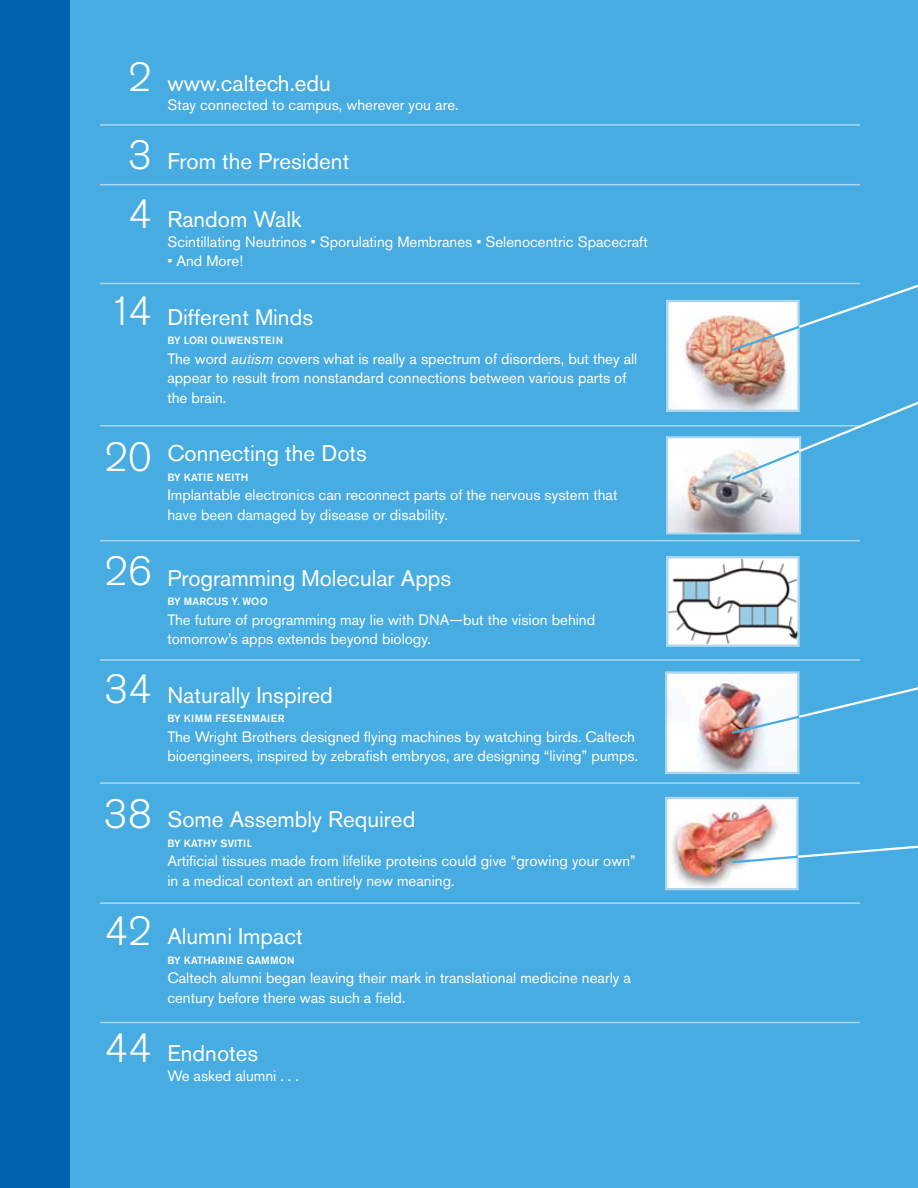
<style>
.page{position:relative;width:918px;height:1188px;background:#46ace1}
.page>*{position:absolute;margin:0;border:0;box-sizing:border-box;transform-origin:0 0}
.t1{font:300 40.5px/78px "Akzidenz Grotesk Pro";color:#fff}
.t2{font:22.5px "Akzidenz Grotesk Pro";color:#fff}
.t3{font:15px/19.5px "Akzidenz Grotesk Pro";color:#fff}
.t4{font:500 10.5px "Akzidenz Grotesk Pro";letter-spacing:.01em;color:#fff}
.t5{font:500 10.5px "Akzidenz Grotesk Pro";letter-spacing:.03em;color:#fff}
.t6{font:500 10.5px "Akzidenz Grotesk Pro";letter-spacing:.05em;color:#fff}
.s1{font-style:italic}
</style>
<div class="page">
<img style="left:669px;top:439px;width:129px;height:92px">
<div style="left:666px;top:436px;width:135px;height:98px;border:2px solid #add7ef"></div>
<img style="left:669px;top:303px;width:61px;height:106px">
<div style="left:666px;top:300px;width:134px;height:112px;border:2px solid #add7ef"></div>
<img style="left:669px;top:559px;width:128px;height:85px">
<div style="left:666px;top:556px;width:134px;height:91px;border:2px solid #add7ef"></div>
<img style="left:668px;top:674px;width:129px;height:97px">
<div style="left:665px;top:671px;width:135px;height:103px;border:2px solid #add7ef"></div>
<img style="left:668px;top:800px;width:128px;height:87px">
<div style="left:665px;top:797px;width:134px;height:93px;border:2px solid #add7ef"></div>
<hr style="left:100px;top:124px;width:760px;height:2px;background:#add7ef">
<hr style="left:100px;top:184px;width:760px;height:1px;background:#add7ef">
<hr style="left:100px;top:283px;width:760px;height:1px;background:#add7ef">
<hr style="left:100px;top:425px;width:760px;height:2px;background:#add7ef">
<hr style="left:100px;top:540px;width:760px;height:1px;background:#add7ef">
<hr style="left:100px;top:659px;width:760px;height:2px;background:#add7ef">
<hr style="left:100px;top:782px;width:760px;height:2px;background:#add7ef">
<hr style="left:100px;top:902px;width:760px;height:2px;background:#add7ef">
<hr style="left:100px;top:1022px;width:760px;height:1px;background:#add7ef">
<div style="left:0;top:0;width:70px;height:1188px;background:#0063b0"></div>
<svg style="left:730px;top:124px;width:188px;height:357px"></svg>
<svg style="left:730px;top:659px;width:188px;height:76px"></svg>
<svg style="left:730px;top:834px;width:188px;height:31px"></svg>
<h1 class="t1" style="left:128px;top:38px;width:25px">2<br>3</h1>
<h1 class="t1" style="left:128px;top:174px;width:25px">4</h1>
<h1 class="t1" style="left:109px;top:272px;width:44px">14</h1>
<h1 class="t1" style="left:105px;top:417px;width:49px">20</h1>
<h1 class="t1" style="left:105px;top:531px;width:49px">26</h1>
<h1 class="t1" style="left:105px;top:650px;width:49px">34</h1>
<h1 class="t1" style="left:104px;top:774px;width:50px">38</h1>
<h1 class="t1" style="left:105px;top:891px;width:49px">42</h1>
<h1 class="t1" style="left:105px;top:1008px;width:49px">44</h1>
<h2 class="t2" style="left:167px;top:68px;width:165px">www.caltech.edu</h2>
<p class="t3" style="left:167px;top:95px;width:293px">Stay connected to campus, wherever you are.</p>
<h2 class="t2" style="left:167px;top:146px;width:183px">From the President</h2>
<h2 class="t2" style="left:167px;top:205px;width:136px">Random Walk</h2>
<p class="t3" style="left:167px;top:232px;width:482px">Scintillating Neutrinos • Sporulating Membranes • Selenocentric Spacecraft</p>
<p class="t3" style="left:167px;top:251px;width:77px">• And More!</p>
<h2 class="t2" style="left:167px;top:302px;width:147px">Different Minds</h2>
<p class="t5" style="left:167px;top:334px;width:117px">BY LORI OLIWENSTEIN</p>
<p class="t3" style="left:167px;top:349px;width:472px">The word <span class="s1">autism</span> covers what is really a spectrum of disorders, but they all appear to result from nonstandard connections between various parts of the brain.</p>
<h2 class="t2" style="left:167px;top:439px;width:201px">Connecting the Dots</h2>
<p class="t4" style="left:167px;top:470px;width:82px">BY KATIE N EITH</p>
<p class="t3" style="left:167px;top:485px;width:452px">Implantable electronics can reconnect parts of the nervous system that have been damaged by disease or disability.</p>
<h2 class="t2" style="left:167px;top:563px;width:286px">Programming Molecular Apps</h2>
<p class="t4" style="left:167px;top:595px;width:102px">BY MARCUS Y. WOO</p>
<p class="t3" style="left:167px;top:610px;width:429px">The future of programming may lie with DNA—but the vision behind tomorrow’s apps extends beyond biology.</p>
<h2 class="t2" style="left:167px;top:680px;width:167px">Naturally Inspired</h2>
<p class="t6" style="left:167px;top:712px;width:119px">BY KIMM FESENMAIER</p>
<p class="t3" style="left:167px;top:727px;width:472px">The Wright Brothers designed flying machines by watching birds. Caltech bioengineers, inspired by zebrafish embryos, are designing “living” pumps.</p>
<h2 class="t2" style="left:167px;top:805px;width:249px">Some Assembly Required</h2>
<p class="t4" style="left:167px;top:836px;width:85px">BY KATHY SVITIL</p>
<p class="t3" style="left:167px;top:851px;width:470px">Artificial tissues made from lifelike proteins could give “growing your own” in a medical context an entirely new meaning.</p>
<h2 class="t2" style="left:167px;top:922px;width:137px">Alumni Impact</h2>
<p class="t4" style="left:167px;top:953px;width:129px">BY KATHARINE GAMM ON</p>
<p class="t3" style="left:167px;top:968px;width:465px">Caltech alumni began leaving their mark in translational medicine nearly a century before there was such a field.</p>
<h2 class="t2" style="left:167px;top:1039px;width:92px">Endnotes</h2>
<p class="t3" style="left:167px;top:1066px;width:133px">We asked alumni . . .</p>
</div>
